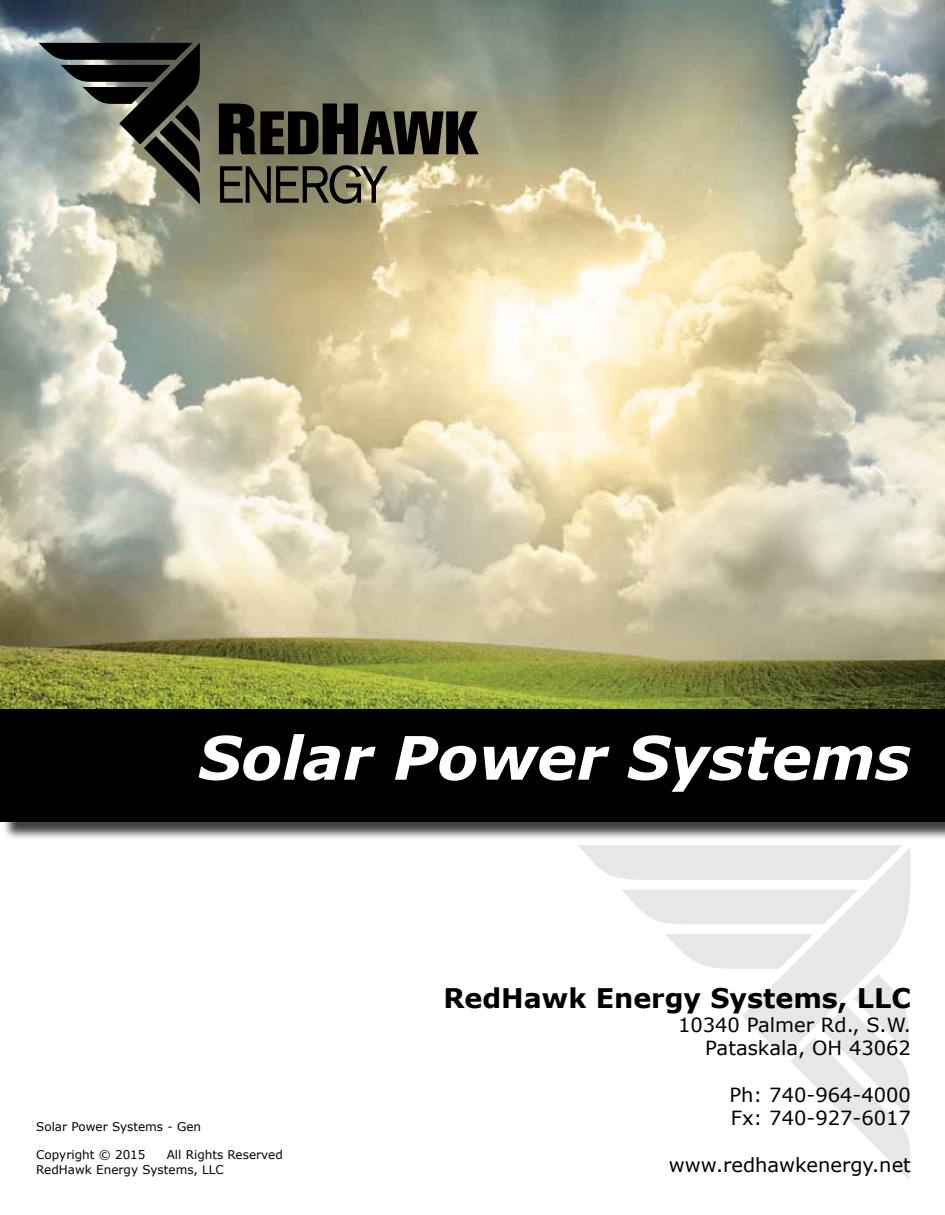
<style>
.page{position:relative;width:945px;height:1215px;background:#fff}
.page>*{position:absolute;margin:0;border:0;box-sizing:border-box;transform-origin:0 0}
.t1{font:italic 700 60px "Verdana";color:#fff}
.t2{font:700 27px "Verdana";color:#000}
.t3{font:19.5px/23.4px "Verdana";color:#000;text-align:right}
.t4{font:12px/14.4px "Verdana";color:#000}
</style>
<div class="page">
<img style="left:0;top:0;width:945px;height:709px">
<svg style="left:578px;top:845px;width:332px;height:335px"></svg>
<svg style="left:39px;top:43px;width:440px;height:161px"></svg>
<div style="left:2px;top:711px;width:943px;height:129px;background:#000;opacity:.75"></div>
<div style="left:0;top:709px;width:945px;height:113px;background:#000101"></div>
<h1 class="t1" style="left:199px;top:715px;width:714px">Solar Power Systems</h1>
<p class="t4" style="left:36px;top:1119px;width:166px">Solar Power Systems - Gen</p>
<p class="t4" style="left:36px;top:1148px;width:111px">Copyright © 2015</p>
<p class="t4" style="left:36px;top:1148px;width:248px;text-indent:131px">All Rights Reserved<br>RedHawk Energy Systems, LLC</p>
<h2 class="t2" style="left:443px;top:979px;width:469px">RedHawk Energy Systems, LLC</h2>
<p class="t3" style="left:678px;top:1013px;width:235px">10340 Palmer Rd., S.W.<br>Pataskala, OH 43062</p>
<p class="t3" style="left:729px;top:1083px;width:183px;text-align:left">Ph: 740-964-4000<br>Fx: 740-927-6017</p>
<p class="t3" style="left:669px;top:1153px;width:244px">www.redhawkenergy.net</p>
</div>
